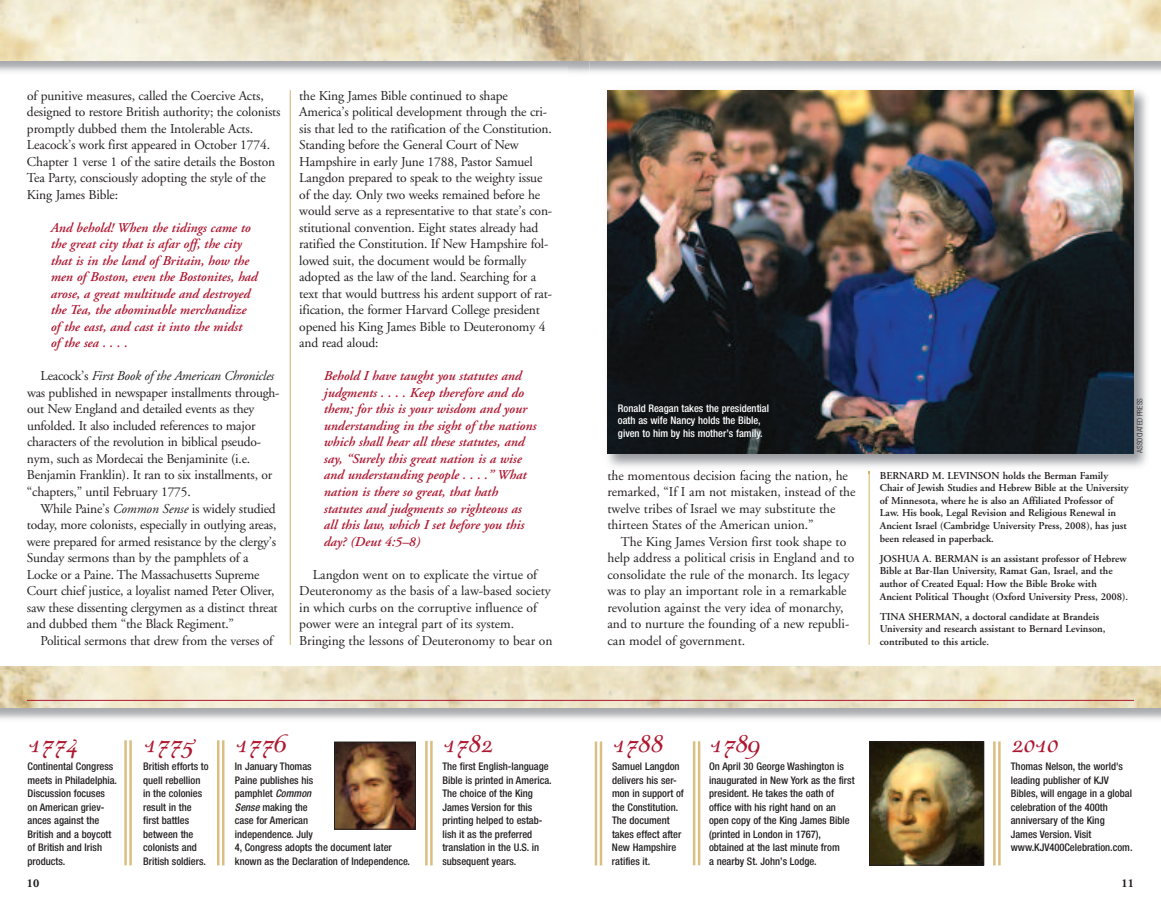
<style>
.page{position:relative;width:1161px;height:905px;background:#fff}
.page>*{position:absolute;margin:0;border:0;box-sizing:border-box;transform-origin:0 0}
.t1{font:30px "Incognito Oriens";color:#ad1730}
.t2{font:13.5px/16.5px "Adobe Garamond";letter-spacing:-.01em;color:#231f20}
.t3{font:italic 600 13.5px/16.5px "Adobe Garamond";color:#ad1730}
.t4{font:700 12px "Adobe Garamond";color:#231f20}
.t5{font:500 condensed 10.5px/13.5px "Helvetica Neue";color:#231f20}
.t6{font:600 10.5px/12.6px "Adobe Garamond";color:#231f20}
.t7{font:500 condensed 10.5px/12.8px "Helvetica Neue";color:#fff}
.t8{font:300 condensed 7.5px "Helvetica Neue";color:#231f20}
.s1{font-style:italic}
</style>
<div class="page">
<img style="left:0;top:0;width:589px;height:61px">
<img style="left:871px;top:743px;width:111px;height:120px">
<div style="left:869px;top:741px;width:115px;height:124px;border:1px solid #231f20"></div>
<img style="left:336px;top:743px;width:78px;height:84px">
<div style="left:334px;top:741px;width:82px;height:88px;border:1px solid #231f20"></div>
<hr style="left:222px;top:740px;width:2px;height:125px;background:#dbbe81">
<hr style="left:217px;top:740px;width:2px;height:125px;background:#dbbe81">
<hr style="left:129px;top:740px;width:3px;height:125px;background:#dbbe81">
<hr style="left:124px;top:740px;width:3px;height:125px;background:#dbbe81">
<hr style="left:430px;top:741px;width:3px;height:124px;background:#dbbe81">
<hr style="left:425px;top:741px;width:3px;height:124px;background:#dbbe81">
<hr style="left:600px;top:741px;width:2px;height:124px;background:#dbbe81">
<hr style="left:595px;top:741px;width:2px;height:124px;background:#dbbe81">
<hr style="left:698px;top:741px;width:2px;height:124px;background:#dbbe81">
<hr style="left:693px;top:741px;width:2px;height:124px;background:#dbbe81">
<hr style="left:998px;top:741px;width:3px;height:124px;background:#dbbe81">
<hr style="left:993px;top:741px;width:3px;height:124px;background:#dbbe81">
<hr style="left:27px;top:700px;width:1107px;height:1px;background:#ad1730">
<hr style="left:290px;top:90px;width:1px;height:555px;background:#d3b368">
<hr style="left:869px;top:471px;width:1px;height:174px;background:#d3b368">
<img style="left:607px;top:90px;width:540px;height:383px">
<img style="left:611px;top:470px;width:44px;height:3px">
<img style="left:608px;top:90px;width:526px;height:363px">
<p class="t2" style="left:27px;top:88px;width:255px">of punitive measures, called the Coercive Acts, designed to restore British authority; the colonists promptly dubbed them the Intolerable Acts.<br>Leacock’s work first appeared in October 1774.<br>Chapter 1 verse 1 of the satire details the Boston Tea Party, consciously adopting the style of the King James Bible:</p>
<p class="t3" style="left:51px;top:220px;width:209px">And behold! When the tidings came to the great city that is afar off, the city that is in the land of Britain, how the men of Boston, even the Bostonites, had arose, a great multitude and destroyed the Tea, the abominable merchandize of the east, and cast it into the midst ofthesea....</p>
<p class="t2" style="left:27px;top:369px;width:254px;text-indent:14px">Leacock’s <span class="s1">First Book of the American Chronicles </span>was published in newspaper installments through&shy;out New England and detailed events as they unfolded. It also included references to major characters of the revolution in biblical pseudo&shy;nym, such as Mordecai the Benjaminite (i.e.<br>Benjamin Franklin). It ran to six installments, or “chapters,” until February 1775.</p>
<p class="t2" style="left:27px;top:501px;width:252px;text-indent:14px">While Paine’s <span class="s1">Common Sense</span> is widely studied today, more colonists, especially in outlying areas, were prepared for armed resistance by the clergy’s Sunday sermons than by the pamphlets of a Locke or a Paine. The Massachusetts Supreme Court chief justice, a loyalist named Peter Oliver, saw these dissenting clergymen as a distinct threat and dubbed them “the Black Regiment.”</p>
<p class="t2" style="left:40px;top:633px;width:234px">Political sermons that drew from the verses of</p>
<p class="t2" style="left:299px;top:88px;width:255px">the King James Bible continued to shape America’s political development through the cri&shy;sis that led to the ratification of the Constitution.<br>Standing before the General Court of New Hampshire in early June 1788, Pastor Samuel Langdon prepared to speak to the weighty issue of the day. Only two weeks remained before he would serve as a representative to that state’s con&shy;stitutional convention. Eight states already had ratified the Constitution. If New Hampshire fol&shy;lowed suit, the document would be formally adopted as the law of the land. Searching for a text that would buttress his ardent support of rat&shy;ification, the former Harvard College president opened his King James Bible to Deuteronomy 4 and read aloud:</p>
<p class="t3" style="left:324px;top:369px;width:214px">Behold I have taught you statutes and judgments . . . . Keep therefore and do them; for this is your wisdom and your understanding in the sight of the nations which shall hear all these statutes, and say, “Surely this great nation is a wise and understanding people . . . .” What nation is there so great, that hath statutes and judgments so righteous as all this law, which I set before you this day? (Deut 4:5–8)</p>
<p class="t2" style="left:299px;top:567px;width:255px;text-indent:14px">Langdon went on to explicate the virtue of Deuteronomy as the basis of a law-based society in which curbs on the corruptive influence of power were an integral part of its system.<br>Bringing the lessons of Deuteronomy to bear on</p>
<h1 class="t1" style="left:28px;top:724px;width:52px">1774</h1>
<p class="t5" style="left:28px;top:760px;width:91px">Continental Congress meets in Philadelphia.<br>Discussion focuses on American griev&shy;ances against the<br>British and a boycott of British and Irish products.</p>
<h1 class="t1" style="left:143px;top:724px;width:52px">1775</h1>
<p class="t5" style="left:143px;top:760px;width:67px">British efforts to quell rebellion in the colonies result in the first battles between the colonists and<br>British soldiers.</p>
<h1 class="t1" style="left:235px;top:724px;width:52px">1776</h1>
<p class="t5" style="left:235px;top:760px;width:177px">In January Thomas<br>Paine publishes his<br>pamphlet <span class="s1">Common<br>Sense</span>making the<br>case for American<br>independence. July<br>4, Congress adopts the document later known as the Declaration of Independence.</p>
<h1 class="t1" style="left:442px;top:724px;width:52px">1782</h1>
<p class="t5" style="left:442px;top:760px;width:111px">The first English-language<br>Bible is printed in America.<br>The choice of the King<br>James Version for this printing helped to estab&shy;lish it as the preferred translation in the U.S. in subsequent years.</p>
<p class="t7" style="left:618px;top:402px;width:153px">Ronald Reagan takes the presidential oath as wife Nancy holds the Bible, given to him by his mother’s family.</p>
<p class="t2" style="left:607px;top:468px;width:250px">the momentous decision facing the nation, he remarked, “If I am not mistaken, instead of the twelve tribes of Israel we may substitute the thirteen States of the American union.”</p>
<p class="t2" style="left:607px;top:534px;width:248px;text-indent:13px">The King James Version first took shape to help address a political crisis in England and to consolidate the rule of the monarch. Its legacy was to play an important role in a remarkable revolution against the very idea of monarchy, and to nurture the founding of a new republi&shy;can model of government.</p>
<p class="t6" style="left:880px;top:470px;width:250px">BERNARD M. LEVINSON holds the Berman Family Chair of Jewish Studies and Hebrew Bible at the University of Minnesota, where he is also an Affiliated Professor of Law. His book, Legal Revision and Religious Renewal in Ancient Israel (Cambridge University Press, 2008), has just been released in paperback.</p>
<p class="t6" style="left:880px;top:553px;width:250px">JOSHUA A. BERMAN is an assistant professor of Hebrew Bible at Bar-Ilan University, Ramat Gan, Israel, and the author of Created Equal: How the Bible Broke with Ancient Political Thought (Oxford University Press, 2008).</p>
<p class="t6" style="left:880px;top:611px;width:227px">TINA SHERMAN, a doctoral candidate at Brandeis<br>University and research assistant to Bernard Levinson, contributed to this article.</p>
<p class="t8" style="left:1137px;top:452px;width:56px;rotate:-90deg">ASSOCIATED PRESS</p>
<h1 class="t1" style="left:612px;top:724px;width:52px">1788</h1>
<p class="t5" style="left:612px;top:760px;width:73px">Samuel Langdon delivers his ser&shy;mon in support of the Constitution.<br>The document takes effect after<br>New Hampshire ratifies it.</p>
<h1 class="t1" style="left:709px;top:724px;width:52px">1789</h1>
<p class="t5" style="left:709px;top:760px;width:147px">On April 30 George Washington is inaugurated in New York as the first president. He takes the oath of office with his right hand on an open copy of the King James Bible (printed in London in 1767), obtained at the last minute from<br>a nearby St. John’s Lodge.</p>
<h1 class="t1" style="left:1011px;top:724px;width:48px">2o1o</h1>
<p class="t5" style="left:1011px;top:760px;width:123px">Thomas Nelson, the world's leading publisher of KJV<br>Bibles, will engage in a global celebration of the 400th anniversary of the King<br>James Version. Visit www.KJV400Celebration.com.</p>
<p class="t4" style="left:27px;top:878px;width:14px">10</p>
<p class="t4" style="left:1122px;top:878px;width:14px">11</p>
</div>
